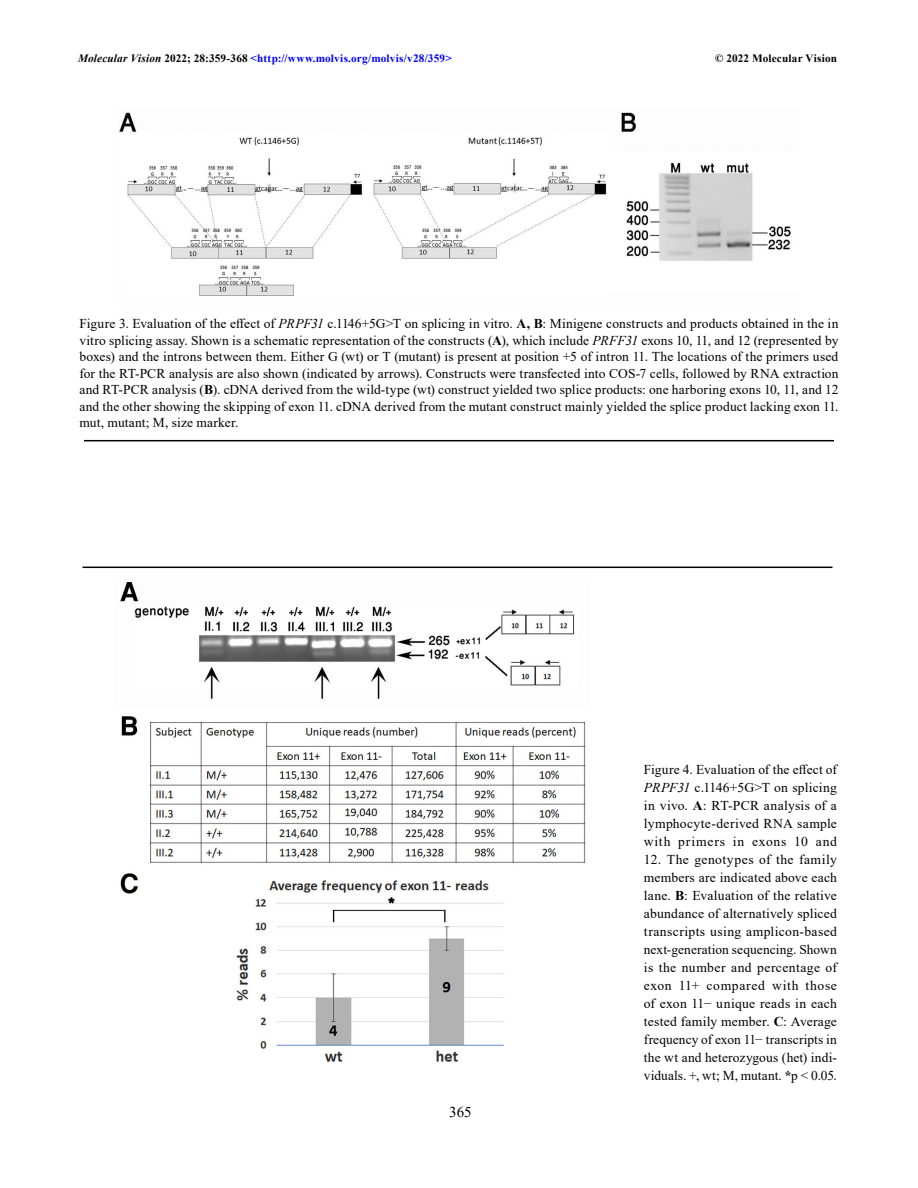
<style>
.page{position:relative;width:918px;height:1188px;background:#fff}
.page>*{position:absolute;margin:0;border:0;box-sizing:border-box;transform-origin:0 0}
.t1{font:15px "Times New Roman";color:#000}
.Fig_Caption{font:13.5px/18px "Times New Roman";letter-spacing:.01em;color:#000;text-align:justify}
.Header_Align_Left{font:700 11.25px "Times New Roman";letter-spacing:.015em;color:#00f}
.Header_Align_Right{font:700 11.25px "Times New Roman";letter-spacing:.015em;color:#000}
.s1{font-style:italic;color:#000}
.s2{color:#000}
.s3{font-style:italic}
.s4{font-weight:700}
</style>
<div class="page">
<img style="left:119px;top:112px;width:672px;height:184px">
<hr style="left:84px;top:440px;width:750px;height:1px;background:#000">
<img style="left:120px;top:582px;width:466px;height:480px">
<hr style="left:82px;top:567px;width:750px;height:1px;background:#000">
<p class="Header_Align_Left" style="left:78px;top:50px;width:375px"><span class="s1">Molecular Vision</span> <span class="s2">2022; 28:359-368</span> &lt;http://www.molvis.org/molvis/v28/359&gt;</p>
<p class="Header_Align_Right" style="left:715px;top:50px;width:123px">© 2022 Molecular Vision</p>
<p class="Fig_Caption" style="left:79px;top:315px;width:761px;line-height:16.5px">Figure 3. Evaluation of the effect of <span class="s3">PRPF31</span> c.1146+5G&gt;T on splicing in vitro. <span class="s4">A, B</span>: Minigene constructs and products obtained in the in vitro splicing assay. Shown is a schematic representation of the constructs (<span class="s4">A</span>), which include <span class="s3">PRFF31</span> exons 10, 11, and 12 (represented by boxes) and the introns between them. Either G (wt) or T (mutant) is present at position +5 of intron 11. The locations of the primers used for the RT-PCR analysis are also shown (indicated by arrows). Constructs were transfected into COS-7 cells, followed by RNA extraction and RT-PCR analysis (<span class="s4">B</span>). cDNA derived from the wild-type (wt) construct yielded two splice products: one harboring exons 10, 11, and 12 and the other showing the skipping of exon 11. cDNA derived from the mutant construct mainly yielded the splice product lacking exon 11. mut, mutant; M, size marker.</p>
<p class="t1" style="left:449px;top:1102px;width:24px">365</p>
<p class="Fig_Caption" style="left:644px;top:760px;width:195px">Figure 4. Evaluation of the effect of <span class="s3">PRPF31</span> c.1146+5G&gt;T on splicing in vivo. <span class="s4">A</span>: RT-PCR analysis of a lymphocyte-derived RNA sample with primers in exons 10 and</p>
<p class="Fig_Caption" style="left:644px;top:850px;width:195px">12. The genotypes of the family members are indicated above each lane. <span class="s4">B</span>: Evaluation of the relative abundance of alternatively spliced transcripts using amplicon-based next-generation sequencing. Shown is the number and percentage of exon 11+ compared with those of exon 11− unique reads in each tested family member. <span class="s4">C</span>: Average frequency of exon 11− transcripts in the wt and heterozygous (het) indi&shy;viduals. +, wt; M, mutant. <span class="s4">*</span>p &lt; 0.05.</p>
</div>
